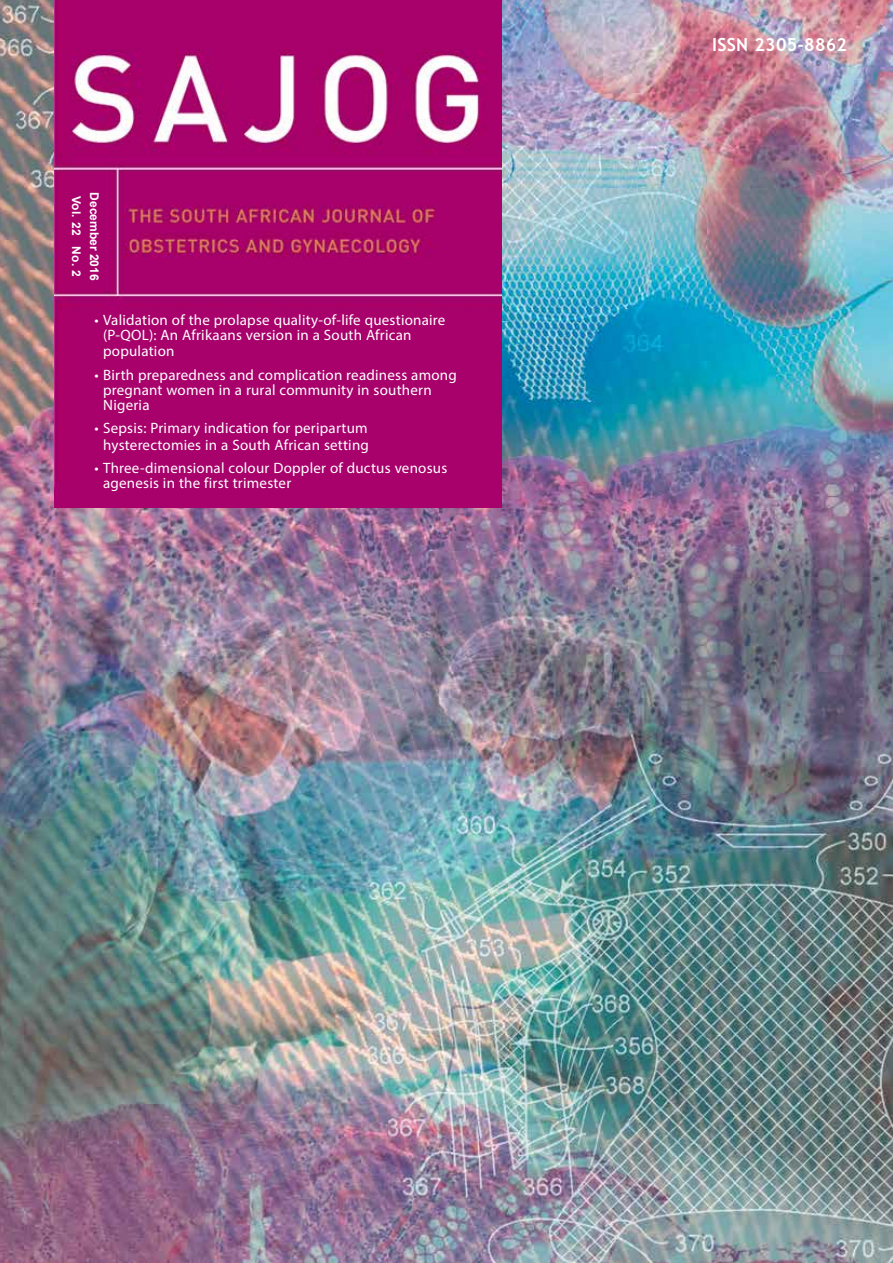
<style>
.page{position:relative;width:893px;height:1263px;background:#fff}
.page>*{position:absolute;margin:0;border:0;box-sizing:border-box;transform-origin:0 0}
.t1{font:700 18px "Trebuchet MS";letter-spacing:.01em;color:#fff}
.t2{font:15px/15px "Myriad Pro";letter-spacing:.015em;color:#fff}
.t3{font:700 12px "Arial";color:#fff}
</style>
<div class="page">
<img style="left:0;top:0;width:893px;height:1263px">
<img style="left:54px;top:0;width:447px;height:508px">
<p class="t3" style="left:84px;top:196px;width:83px;rotate:90deg">Vol. 22 No. 2</p>
<p class="t3" style="left:102px;top:192px;width:90px;rotate:90deg">December 2016</p>
<p class="t2" style="left:103px;top:312px;width:344px;text-indent:-9px">• Validation of the prolapse quality-of-life questionaire (P-QOL): An Afrikaans version in a South African</p>
<p class="t2" style="left:103px;top:344px;width:73px">population</p>
<p class="t2" style="left:103px;top:367px;width:355px;text-indent:-9px">• Birth preparedness and complication readiness among pregnant women in a rural community in southern<br>Nigeria</p>
<p class="t2" style="left:95px;top:420px;width:276px;line-height:16.5px;text-align:center">• Sepsis: Primary indication for peripartum hysterectomies in a South African setting</p>
<p class="t2" style="left:103px;top:461px;width:346px;text-indent:-9px">• Three-dimensional colour Doppler of ductus venosus agenesis in the first trimester</p>
<p class="t1" style="left:712px;top:33px;width:136px">ISSN 2305-8862</p>
</div>
